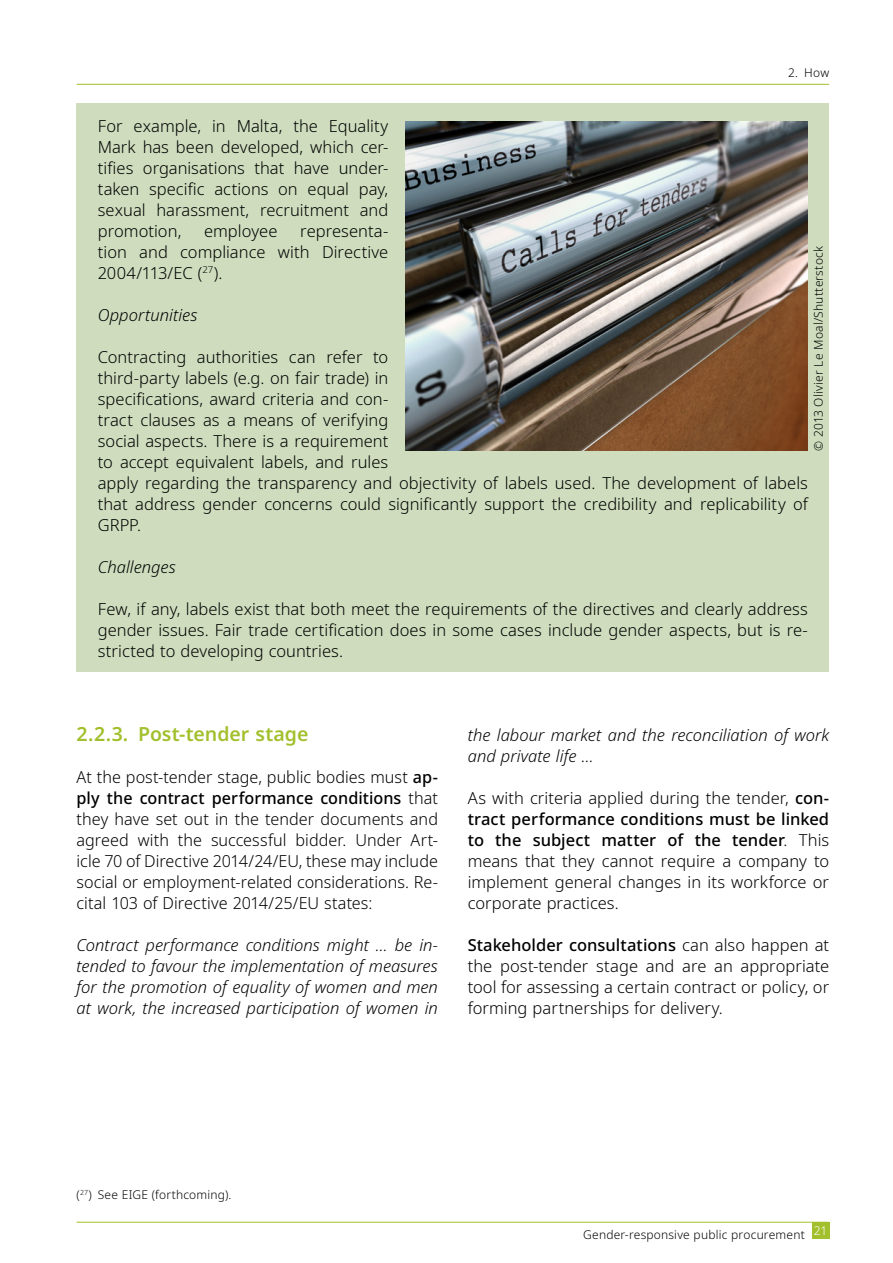
<style>
.page{position:relative;width:893px;height:1263px;background:#fff}
.page>*{position:absolute;margin:0;border:0;box-sizing:border-box;transform-origin:0 0}
.Title_1_1_1{font:600 19.5px "Noto Sans";color:#a2c02d}
.Box{font:300 16.5px/21px "Noto Sans";color:#000;text-align:justify}
.Body_text{font:300 16.5px/21px "Noto Sans";color:#000;text-align:justify}
.Body_text-2{font:italic 300 16.5px/21px "Noto Sans";color:#000;text-align:justify}
.Box-2{font:italic 300 16.5px "Noto Sans";color:#000}
.Footnote{font:300 12px "Noto Sans";letter-spacing:.015em;color:#000}
.s1{font-weight:500}
</style>
<div class="page">
<div style="left:812px;top:1222px;width:17px;height:17px;background:#a2c02d"></div>
<hr style="left:77px;top:84px;width:752px;height:1px;background:#a2c02d">
<hr style="left:77px;top:1222px;width:752px;height:1px;background:#a2c02d">
<div style="left:77px;top:103px;width:752px;height:191px;background:#cfddbe"></div>
<div style="left:77px;top:292px;width:752px;height:44px;background:#cfddbe"></div>
<div style="left:77px;top:334px;width:752px;height:212px;background:#cfddbe"></div>
<div style="left:77px;top:544px;width:752px;height:44px;background:#cfddbe"></div>
<div style="left:77px;top:586px;width:752px;height:86px;background:#cfddbe"></div>
<img style="left:405px;top:122px;width:403px;height:329px">
<p class="Footnote" style="left:788px;top:64px;width:42px">2. How</p>
<p class="Box" style="left:98px;top:115px;width:292px">For example, in Malta, the Equality Mark has been developed, which cer&shy;tifies organisations that have under&shy;taken specific actions on equal pay, sexual harassment, recruitment and promotion,</p>
<p class="Box" style="left:204px;top:220px;width:75px">employee</p>
<p class="Box" style="left:98px;top:220px;width:292px;text-indent:202px">representa&shy;tion and compliance with Directive 2004/113/EC (<sup>27</sup>).</p>
<p class="Box-2" style="left:98px;top:303px;width:101px">Opportunities</p>
<p class="Box" style="left:98px;top:346px;width:712px;text-align:left">Contracting authorities can refer to<br>third-party labels (e.g. on fair trade) in<br>specifications, award criteria and con-<br>tract clauses as a means of verifying<br>social aspects. There is a requirement<br>to accept equivalent labels, and rules<br>apply regarding the transparency and objectivity of labels used. The development of labels that address gender concerns could significantly support the credibility and replicability of GRPP.</p>
<p class="Box-2" style="left:98px;top:555px;width:80px">Challenges</p>
<p class="Box" style="left:98px;top:598px;width:712px">Few, if any, labels exist that both meet the requirements of the directives and clearly address gender issues. Fair trade certification does in some cases include gender aspects, but is re&shy;stricted to developing countries.</p>
<p class="Footnote" style="left:810px;top:451px;width:206px;rotate:-90deg">© 2013 Olivier Le Moal/Shutterstock</p>
<p class="Title_1_1_1" style="left:77px;top:720px;width:233px">2.2.3. Post-tender stage</p>
<p class="Body_text" style="left:77px;top:766px;width:363px">At the post-tender stage, public bodies must <span class="s1">ap&shy;ply the contract performance conditions</span> that they have set out in the tender documents and agreed with the successful bidder. Under Art&shy;icle 70 of Directive 2014/24/EU, these may include social or employment-related considerations. Re&shy;cital 103 of Directive 2014/25/EU states:</p>
<p class="Body_text-2" style="left:77px;top:934px;width:363px">Contract performance conditions might … be in&shy;tended to favour the implementation of measures for the promotion of equality of women and men at work, the increased participation of women in</p>
<p class="Body_text-2" style="left:468px;top:724px;width:363px">the labour market and the reconciliation of work and private life …</p>
<p class="Body_text" style="left:468px;top:787px;width:363px">As with criteria applied during the tender, <span class="s1">con&shy;tract performance conditions must be linked to the subject matter of the tender</span>. This means that they cannot require a company to implement general changes in its workforce or corporate practices.</p>
<p class="Body_text" style="left:468px;top:934px;width:363px"><span class="s1">Stakeholder consultations</span> can also happen at the post-tender stage and are an appropriate tool for assessing a certain contract or policy, or forming partnerships for delivery.</p>
<p class="Footnote" style="left:77px;top:1186px;width:156px">(<sup>27</sup>) See EIGE (forthcoming).</p>
<p class="Footnote" style="left:583px;top:1226px;width:246px">Gender-responsive public procurement <sup>21</sup></p>
</div>
